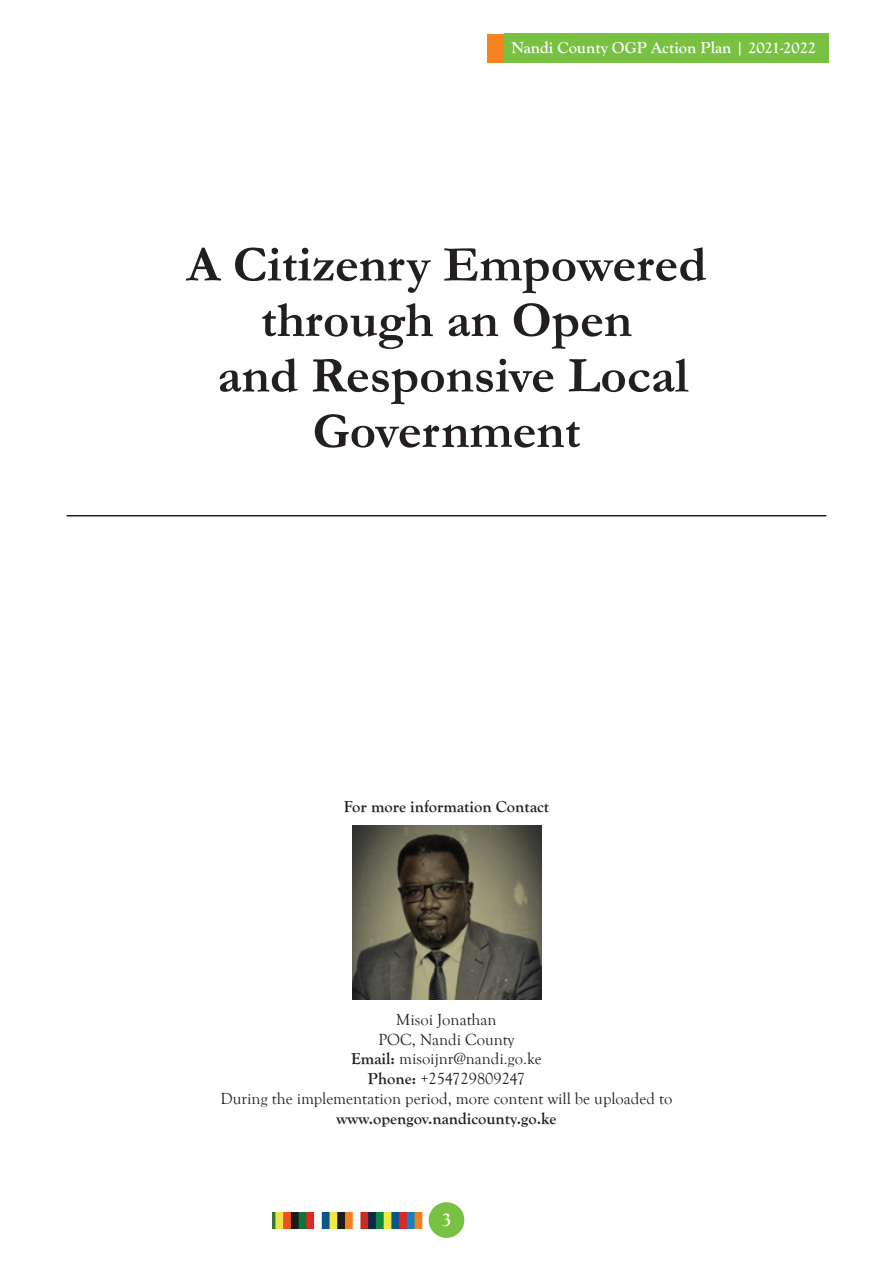
<style>
.page{position:relative;width:893px;height:1263px;background:#fff}
.page>*{position:absolute;margin:0;border:0;box-sizing:border-box;transform-origin:0 0}
.t1{font:700 51px/55.5px "Garamond";color:#231f20;text-align:center}
.t2{font:700 19.5px "Goudy Old Style T";color:#fff}
.t3{font:16.5px/19.8px "Goudy Old Style T";color:#231f20;text-align:center}
.t4{font:700 16.5px "Goudy Old Style T";color:#231f20}
.t5{font:700 16.5px "Goudy Old Style T";color:#fff}
.s1{font-weight:700}
</style>
<div class="page">
<div style="left:504px;top:34px;width:325px;height:29px;background:#79c142"></div>
<div style="left:487px;top:34px;width:17px;height:29px;background:#f58320"></div>
<div style="left:429px;top:1202px;width:35px;height:36px;background:#79c142;border-radius:50%"></div>
<img style="left:272px;top:1212px;width:150px;height:17px">
<hr style="left:67px;top:515px;width:759px;height:1px;background:#231f20">
<img style="left:352px;top:825px;width:189px;height:174px">
<p class="t5" style="left:511px;top:38px;width:306px">Nandi County OGP Action Plan | 2021-2022</p>
<h1 class="t1" style="left:187px;top:237px;width:521px">A Citizenry Empowered through an Open<br>and Responsive Local<br>Government</h1>
<p class="t4" style="left:344px;top:797px;width:207px">For more information Contact</p>
<p class="t3" style="left:221px;top:1010px;width:453px">Misoi Jonathan<br>POC, Nandi County<br><span class="s1">Email:</span> misoijnr@nandi.go.ke<br><span class="s1">Phone:</span> +254729809247<br>During the implementation period, more content will be uploaded to</p>
<p class="t4" style="left:337px;top:1109px;width:221px">www.opengov.nandicounty.go.ke</p>
<p class="t2" style="left:442px;top:1208px;width:11px">3</p>
</div>
